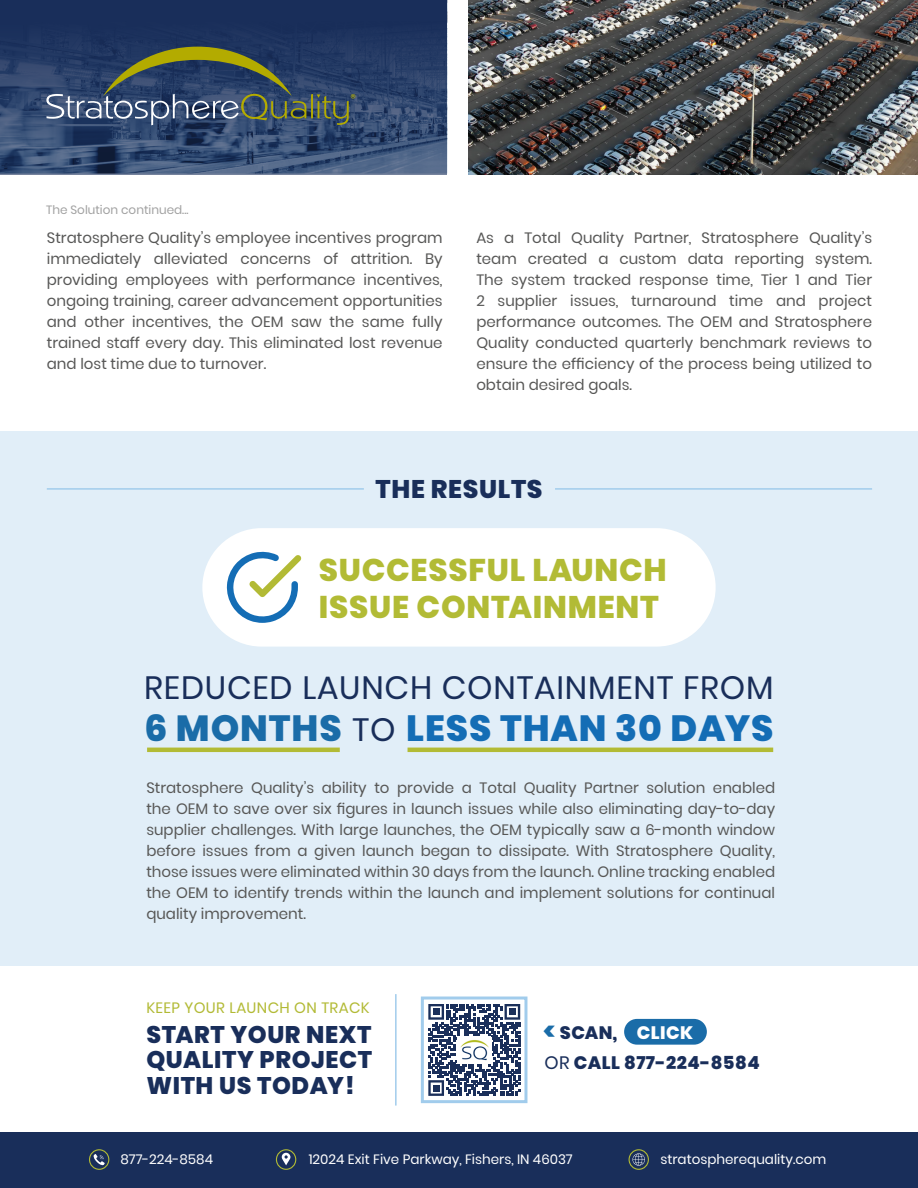
<style>
.page{position:relative;width:918px;height:1188px;background:#fff}
.page>*{position:absolute;margin:0;border:0;box-sizing:border-box;transform-origin:0 0}
.Body_Text{font:800 36.3px "Poppins";letter-spacing:.025em;color:#146db5}
.Body_Text-2{font:32.25px "Poppins";letter-spacing:.025em;color:#192e5a}
.Body_Text-3{font:800 31.35px/36.6px "Poppins";letter-spacing:.025em;color:#b2bb35}
.Body_Text-4{font:800 25.5px "Poppins";letter-spacing:.025em;color:#192e5a}
.Body_Text-5{font:800 24px/25.5px "Poppins";letter-spacing:.025em;color:#192e5a;text-align:justify}
.Body_Text-6{font:800 18px "Poppins";letter-spacing:.025em;color:#192e5a}
.Body_Text-7{font:800 18px "Poppins";letter-spacing:.025em;color:#fff}
.Title_7{font:15px/21px "Poppins";color:#575756;text-align:justify}
.Body_Text-8{font:15px "Poppins";letter-spacing:.025em;color:#b2ba35}
.Title_6{font:13.5px "Poppins";color:#fff}
.Title_7-2{font:12px "Poppins";color:#a1a1a1}
.s1{color:#1a6ca8}
.s2{font-weight:400;font-size:32.25px;color:#192e5a}
.s3{font-size:25.5px;color:#1a6ca8}
.s4{font-weight:400}
</style>
<div class="page">
<div style="left:0;top:431px;width:918px;height:535px;background:#e1eef8"></div>
<div style="left:0;top:1132px;width:918px;height:56px;background:#192e5a"></div>
<div style="left:629px;top:1149px;width:20px;height:21px;border:1px solid #b2bb35;border-radius:50%"></div>
<svg style="left:633px;top:1153px;width:12px;height:13px"></svg>
<div style="left:276px;top:1149px;width:20px;height:21px;border:1px solid #b2bb35;border-radius:50%"></div>
<svg style="left:282px;top:1153px;width:8px;height:12px"></svg>
<svg style="left:93px;top:1154px;width:12px;height:11px"></svg>
<div style="left:89px;top:1149px;width:20px;height:21px;border:1px solid #b2bb35;border-radius:50%"></div>
<img style="left:469px;top:0;width:449px;height:175px">
<hr style="left:555px;top:488px;width:317px;height:2px;background:#a1ccec">
<hr style="left:47px;top:488px;width:317px;height:2px;background:#a1ccec">
<div style="left:202px;top:528px;width:514px;height:119px;background:#fff;border-radius:59px"></div>
<svg style="left:226px;top:551px;width:75px;height:72px"></svg>
<hr style="left:147px;top:748px;width:193px;height:4px;background:#b2bb35">
<hr style="left:408px;top:748px;width:365px;height:4px;background:#b2bb35">
<hr style="left:395px;top:994px;width:2px;height:112px;background:#a1ccec">
<svg style="left:420px;top:996px;width:108px;height:108px"></svg>
<div style="left:624px;top:1019px;width:83px;height:26px;background:#1a6ca8;border-radius:13px"></div>
<svg style="left:0;top:0;width:447px;height:175px;background:#2b4169"></svg>
<svg style="left:46px;top:47px;width:309px;height:78px;background:#415364"></svg>
<p class="Title_7-2" style="left:46px;top:203px;width:144px">The Solution continued...</p>
<p class="Title_7" style="left:47px;top:228px;width:397px">Stratosphere Quality’s employee incentives program immediately alleviated concerns of attrition. By providing employees with performance incentives, ongoing training, career advancement opportunities and other incentives, the OEM saw the same fully trained staff every day. This eliminated lost revenue and lost time due to turnover.</p>
<p class="Title_7" style="left:476px;top:228px;width:397px">As a Total Quality Partner, Stratosphere Quality’s team created a custom data reporting system.<br>The system tracked response time, Tier 1 and Tier 2 supplier issues, turnaround time and project performance outcomes. The OEM and Stratosphere Quality conducted quarterly benchmark reviews to ensure the efficiency of the process being utilized to obtain desired goals.</p>
<p class="Body_Text-4" style="left:376px;top:474px;width:168px">THE RESULTS</p>
<p class="Body_Text-3" style="left:319px;top:552px;width:350px">SUCCESSFUL LAUNCH<br>ISSUE CONTAINMENT</p>
<p class="Body_Text-2" style="left:144px;top:669px;width:631px">REDUCED LAUNCH CONTAINMENT FROM</p>
<p class="Body_Text" style="left:144px;top:707px;width:631px"><span class="s1">6 MONTHS</span> <span class="s2">TO</span> LESS THAN 30 DAYS</p>
<p class="Title_7" style="left:146px;top:777px;width:630px">Stratosphere Quality’s ability to provide a Total Quality Partner solution enabled the OEM to save over six figures in launch issues while also eliminating day-to-day supplier challenges. With large launches, the OEM typically saw a 6-month window before issues from a given launch began to dissipate. With Stratosphere Quality, those issues were eliminated within 30 days from the launch. Online tracking enabled the OEM to identify trends within the launch and implement solutions for continual quality improvement.</p>
<p class="Body_Text-8" style="left:146px;top:999px;width:225px">KEEP YOUR LAUNCH ON TRACK</p>
<p class="Body_Text-5" style="left:146px;top:1022px;width:227px">START YOUR NEXT QUALITY PROJECT WITH US TODAY!</p>
<p class="Body_Text-6" style="left:543px;top:1022px;width:76px"><span class="s3">&lt;</span> SCAN,</p>
<p class="Body_Text-6" style="left:544px;top:1052px;width:217px"><span class="s4">OR</span> CALL 877-224-8584</p>
<p class="Body_Text-7" style="left:637px;top:1022px;width:58px">CLICK</p>
<p class="Title_6" style="left:120px;top:1152px;width:94px">877-224-8584</p>
<p class="Title_6" style="left:309px;top:1151px;width:266px">12024 Exit Five Parkway, Fishers, IN 46037</p>
<p class="Title_6" style="left:660px;top:1151px;width:167px">stratospherequality.com</p>
</div>
